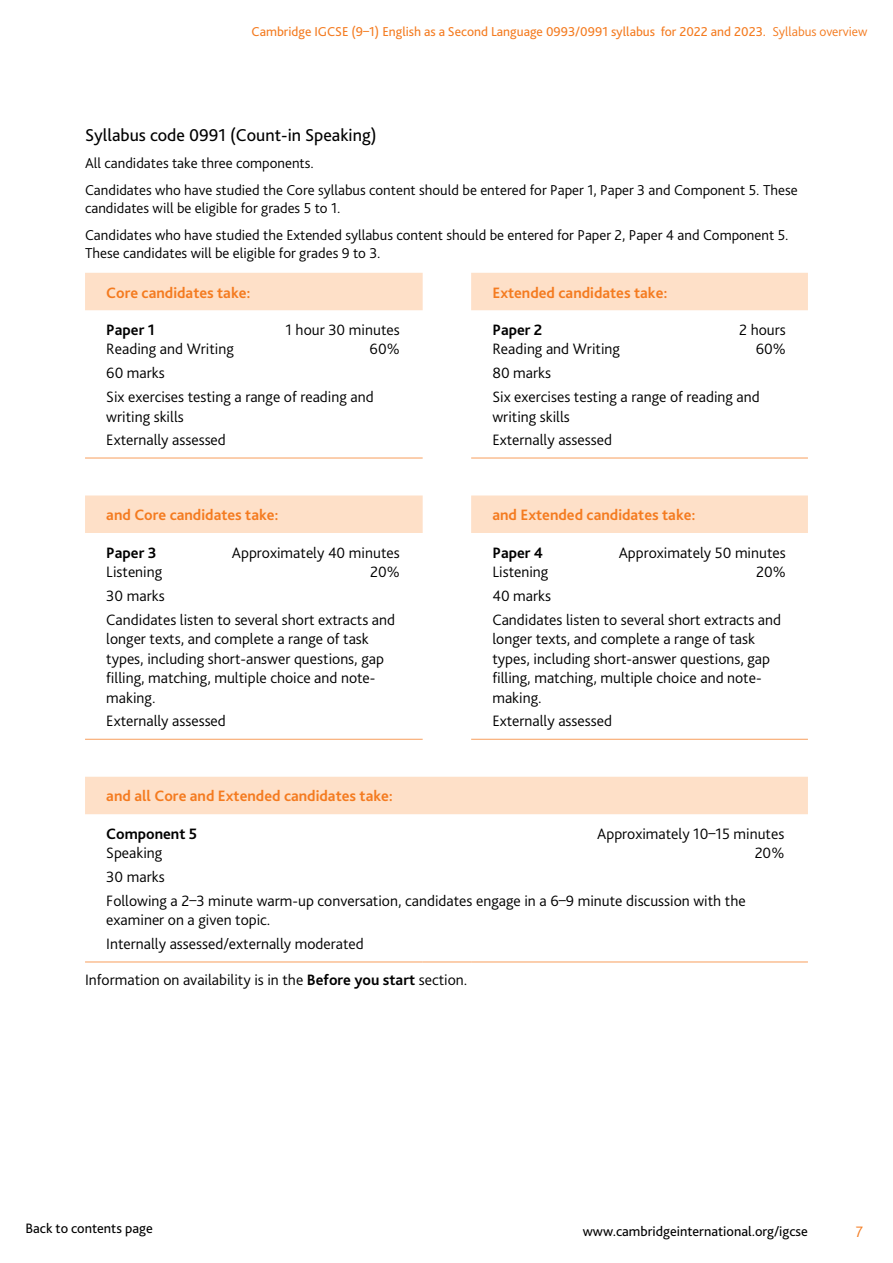
<style>
.page{position:relative;width:893px;height:1263px;background:#fff}
.page>*{position:absolute;margin:0;border:0;box-sizing:border-box;transform-origin:0 0}
.t1{font:18px "Bliss Pro";color:#000}
.t2{font:300 15.75px/23.7px "Bliss Pro";color:#000}
.t3{font:700 15.75px "Bliss Pro";color:#f47b20}
.t4{font:700 15.75px "Bliss Pro";color:#000}
.t5{font:300 15.75px "Bliss Pro";color:#f47b20}
.t6{font:300 15px/27px "Bliss Pro";color:#000}
.t7{font:14.25px "Bliss Pro";color:#000}
.t8{font:13.5px "Bliss Pro";color:#f47b20}
.s1{font-weight:300}
.s2{font-weight:700}
</style>
<div class="page">
<svg style="left:85px;top:273px;width:723px;height:541px"></svg>
<hr style="left:85px;top:458px;width:338px;height:1px;background:#f89f5d">
<hr style="left:471px;top:458px;width:337px;height:1px;background:#f89f5d">
<hr style="left:85px;top:739px;width:338px;height:1px;background:#f89f5d">
<hr style="left:471px;top:739px;width:337px;height:1px;background:#f89f5d">
<hr style="left:85px;top:962px;width:338px;height:1px;background:#f89f5d">
<hr style="left:423px;top:962px;width:48px;height:1px;background:#f89f5d">
<hr style="left:471px;top:962px;width:337px;height:1px;background:#f89f5d">
<p class="t8" style="left:252px;top:23px;width:617px">Cambridge IGCSE (9–1) English as a Second Language 0993/0991 syllabus for 2022 and 2023. <span class="s1">Syllabus overview</span></p>
<p class="t1" style="left:85px;top:124px;width:293px">Syllabus code 0991 (Count-in Speaking)</p>
<p class="t6" style="left:85px;top:149px;width:714px">All candidates take three components.<br>Candidates who have studied the Core syllabus content should be entered for Paper 1, Paper 3 and Component 5. These</p>
<p class="t6" style="left:85px;top:194px;width:705px">candidates will be eligible for grades 5 to 1.<br>Candidates who have studied the Extended syllabus content should be entered for Paper 2, Paper 4 and Component 5.</p>
<p class="t6" style="left:85px;top:239px;width:297px">These candidates will be eligible for grades 9 to 3.</p>
<p class="t3" style="left:106px;top:282px;width:146px">Core candidates take:</p>
<p class="t3" style="left:492px;top:282px;width:177px">Extended candidates take:</p>
<p class="t4" style="left:106px;top:320px;width:50px">Paper 1</p>
<p class="t2" style="left:286px;top:318px;width:116px">1 hour 30 minutes</p>
<p class="t2" style="left:106px;top:337px;width:129px">Reading and Writing</p>
<p class="t2" style="left:370px;top:337px;width:32px">60%</p>
<p class="t2" style="left:106px;top:361px;width:269px">60 marks<br>Six exercises testing a range of reading and</p>
<p class="t2" style="left:106px;top:404px;width:121px">writing skills<br>Externally assessed</p>
<p class="t4" style="left:492px;top:320px;width:52px">Paper 2</p>
<p class="t2" style="left:739px;top:318px;width:48px">2 hours</p>
<p class="t2" style="left:492px;top:337px;width:129px">Reading and Writing</p>
<p class="t2" style="left:756px;top:337px;width:32px">60%</p>
<p class="t2" style="left:492px;top:361px;width:269px">80 marks<br>Six exercises testing a range of reading and</p>
<p class="t2" style="left:492px;top:404px;width:121px">writing skills<br>Externally assessed</p>
<p class="t3" style="left:106px;top:505px;width:174px">and Core candidates take:</p>
<p class="t3" style="left:492px;top:505px;width:205px">and Extended candidates take:</p>
<p class="t4" style="left:106px;top:543px;width:52px">Paper 3</p>
<p class="t2" style="left:232px;top:541px;width:169px">Approximately 40 minutes</p>
<p class="t2" style="left:106px;top:560px;width:57px">Listening</p>
<p class="t2" style="left:370px;top:560px;width:31px">20%</p>
<p class="t2" style="left:106px;top:584px;width:290px">30 marks<br>Candidates listen to several short extracts and</p>
<p class="t2" style="left:106px;top:629px;width:279px;line-height:19.5px">longer texts, and complete a range of task types, including short-answer questions, gap filling, matching, multiple choice and note&shy;making.</p>
<p class="t2" style="left:106px;top:709px;width:121px">Externally assessed</p>
<p class="t4" style="left:492px;top:543px;width:52px">Paper 4</p>
<p class="t2" style="left:619px;top:541px;width:169px">Approximately 50 minutes</p>
<p class="t2" style="left:492px;top:560px;width:57px">Listening</p>
<p class="t2" style="left:756px;top:560px;width:31px">20%</p>
<p class="t2" style="left:492px;top:584px;width:290px">40 marks<br>Candidates listen to several short extracts and</p>
<p class="t2" style="left:492px;top:629px;width:279px;line-height:19.5px">longer texts, and complete a range of task types, including short-answer questions, gap filling, matching, multiple choice and note&shy;making.</p>
<p class="t2" style="left:492px;top:709px;width:121px">Externally assessed</p>
<p class="t3" style="left:106px;top:786px;width:288px">and all Core and Extended candidates take:</p>
<p class="t4" style="left:106px;top:824px;width:92px">Component 5</p>
<p class="t2" style="left:597px;top:822px;width:189px">Approximately 10–15 minutes</p>
<p class="t2" style="left:106px;top:841px;width:58px">Speaking</p>
<p class="t2" style="left:755px;top:841px;width:31px">20%</p>
<p class="t2" style="left:106px;top:865px;width:641px">30 marks<br>Following a 2–3 minute warm-up conversation, candidates engage in a 6–9 minute discussion with the</p>
<p class="t2" style="left:106px;top:908px;width:259px">examiner on a given topic.<br>Internally assessed/externally moderated</p>
<p class="t2" style="left:85px;top:967px;width:384px">Information on availability is in the <span class="s2">Before you start</span> section.</p>
<p class="t7" style="left:26px;top:1219px;width:129px">Back to contents page</p>
<p class="t7" style="left:583px;top:1222px;width:227px">www.cambridgeinternational.org/igcse</p>
<p class="t5" style="left:856px;top:1222px;width:9px">7</p>
</div>
